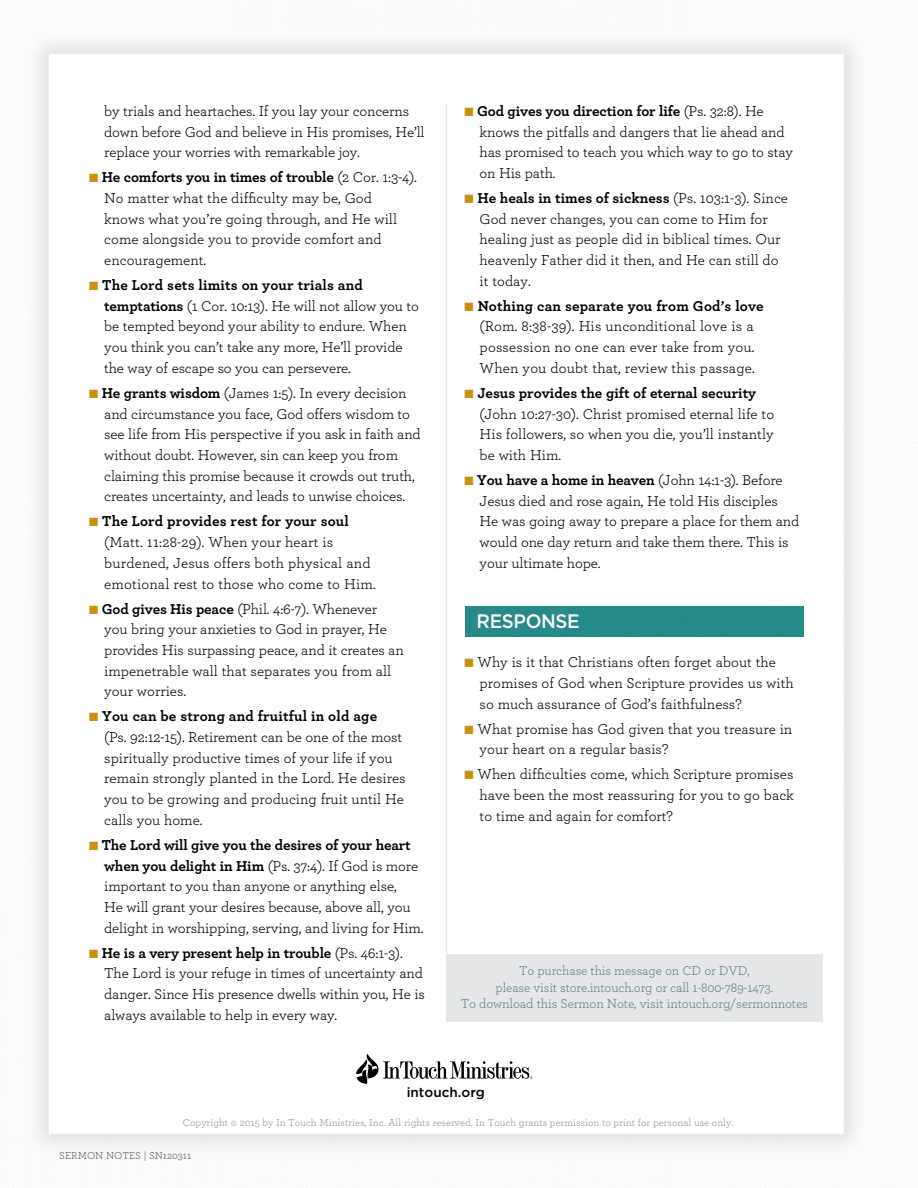
<style>
.page{position:relative;width:918px;height:1188px;background:#fff}
.page>*{position:absolute;margin:0;border:0;box-sizing:border-box;transform-origin:0 0}
.t1{font:500 19.5px "Gotham";letter-spacing:-.02em;color:#fff;scale:.96 1}
.t2{font:15px/20.7px "Archer";letter-spacing:-.01em;color:#000}
.t3{font:15px/20.7px "Archer";letter-spacing:.01em;color:#000}
.t4{font:13.5px/16.5px "Archer";letter-spacing:-.01em;color:#5d8280;text-align:center}
.t5{font:500 13.5px "Gotham";color:#000}
.t6{font:10.5px "Archer";color:#939598}
.t7{font:10.5px "Archer";color:#58595b}
.s1{color:#c9920e}
.s2{font-weight:700}
</style>
<div class="page">
<img style="left:33px;top:36px;width:827px;height:1116px">
<div style="left:465px;top:607px;width:339px;height:29px;background:#258a88"></div>
<hr style="left:446px;top:104px;width:1px;height:918px;background:#e6e7e8">
<div style="left:447px;top:955px;width:376px;height:67px;background:#e6e7e8"></div>
<svg style="left:356px;top:1054px;width:176px;height:30px"></svg>
<p class="t2" style="left:104px;top:100px;width:322px">by trials and heartaches. If you lay your concerns down before God and believe in His promises, He’ll replace your worries with remarkable joy.</p>
<p class="t2" style="left:104px;top:167px;width:314px;text-indent:-15px"><span class="s1">■</span> <span class="s2">He comforts you in times of trouble</span> (2 Cor. 1:3-4).<br>No matter what the difficulty may be, God<br>knows what you’re going through, and He will come alongside you to provide comfort and encouragement.</p>
<p class="t2" style="left:104px;top:274px;width:316px;text-indent:-15px"><span class="s1">■</span> <span class="s2">The Lord sets limits on your trials and temptations</span> (1 Cor. 10:13). He will not allow you to be tempted beyond your ability to endure. When you think you can’t take any more, He’ll provide the way of escape so you can persevere.</p>
<p class="t2" style="left:104px;top:382px;width:318px;text-indent:-15px"><span class="s1">■</span> <span class="s2">He grants wisdom</span> (James 1:5). In every decision and circumstance you face, God offers wisdom to see life from His perspective if you ask in faith and without doubt. However, sin can keep you from claiming this promise because it crowds out truth, creates uncertainty, and leads to unwise choices.</p>
<p class="t3" style="left:104px;top:511px;width:273px;text-indent:-15px"><span class="s1">■</span> <span class="s2">The Lord provides rest for your soul </span>(Matt. 11:28-29). When your heart is burdened, Jesus offers both physical and emotional rest to those who come to Him.</p>
<p class="t2" style="left:104px;top:598px;width:301px;text-indent:-15px"><span class="s1">■</span> <span class="s2">God gives His peace</span> (Phil. 4:6-7). Whenever you bring your anxieties to God in prayer, He provides His surpassing peace, and it creates an impenetrable wall that separates you from all your worries.</p>
<p class="t2" style="left:104px;top:706px;width:303px;text-indent:-15px"><span class="s1">■</span> <span class="s2">You can be strong and fruitful in old age<br></span>(Ps. 92:12-15). Retirement can be one of the most spiritually productive times of your life if you remain strongly planted in the Lord. He desires you to be growing and producing fruit until He calls you home.</p>
<p class="t2" style="left:104px;top:834px;width:321px;text-indent:-15px"><span class="s1">■</span> <span class="s2">The Lord will give you the desires of your heart when you delight in Him</span> (Ps. 37:4). If God is more important to you than anyone or anything else,<br>He will grant your desires because, above all, you delight in worshipping, serving, and living for Him.</p>
<p class="t2" style="left:104px;top:942px;width:322px;text-indent:-15px"><span class="s1">■</span> <span class="s2">He is a very present help in trouble</span> (Ps. 46:1-3).<br>The Lord is your refuge in times of uncertainty and danger. Since His presence dwells within you, He is always available to help in every way.</p>
<p class="t2" style="left:480px;top:100px;width:315px;text-indent:-15px"><span class="s1">■</span> <span class="s2">God gives you direction for life</span> (Ps. 32:8). He knows the pitfalls and dangers that lie ahead and has promised to teach you which way to go to stay on His path.</p>
<p class="t2" style="left:480px;top:187px;width:310px;text-indent:-15px"><span class="s1">■</span> <span class="s2">He heals in times of sickness</span> (Ps. 103:1-3). Since God never changes, you can come to Him for healing just as people did in biblical times. Our heavenly Father did it then, and He can still do it today.</p>
<p class="t3" style="left:465px;top:295px;width:301px;text-align:center"><span class="s1">■</span> <span class="s2">Nothing can separate you from God’s love </span>(Rom. 8:38-39). His unconditional love is a possession no one can ever take from you.<br>When you doubt that, review this passage.</p>
<p class="t2" style="left:480px;top:382px;width:296px;text-indent:-15px"><span class="s1">■</span> <span class="s2">Jesus provides the gift of eternal security </span>(John 10:27-30). Christ promised eternal life to His followers, so when you die, you’ll instantly be with Him.</p>
<p class="t2" style="left:480px;top:469px;width:321px;text-indent:-15px"><span class="s1">■</span> <span class="s2">You have a home in heaven</span> (John 14:1-3). Before Jesus died and rose again, He told His disciples He was going away to prepare a place for them and would one day return and take them there. This is your ultimate hope.</p>
<h1 class="t1" style="left:477px;top:610px;width:109px">RESPONSE</h1>
<p class="t2" style="left:480px;top:651px;width:316px;text-indent:-15px"><span class="s1">■</span> Why is it that Christians often forget about the promises of God when Scripture provides us with so much assurance of God’s faithfulness?</p>
<p class="t2" style="left:480px;top:718px;width:314px;text-indent:-15px"><span class="s1">■</span> What promise has God given that you treasure in your heart on a regular basis?</p>
<p class="t2" style="left:480px;top:764px;width:316px;text-align:justify;text-indent:-15px"><span class="s1">■</span> When difficulties come, which Scripture promises have been the most reassuring for you to go back to time and again for comfort?</p>
<p class="t4" style="left:461px;top:962px;width:349px">To purchase this message on CD or DVD,<br>please visit store.intouch.org or call 1-800-789-1473.<br>To download this Sermon Note, visit intouch.org/sermonnotes</p>
<p class="t5" style="left:407px;top:1084px;width:80px">intouch.org</p>
<p class="t6" style="left:183px;top:1116px;width:552px">Copyright © 2015 by In Touch Ministries, Inc. All rights reserved. In Touch grants permission to print for personal use only.</p>
<p class="t7" style="left:59px;top:1149px;width:134px">SERMON NOTES | SN120311</p>
</div>
